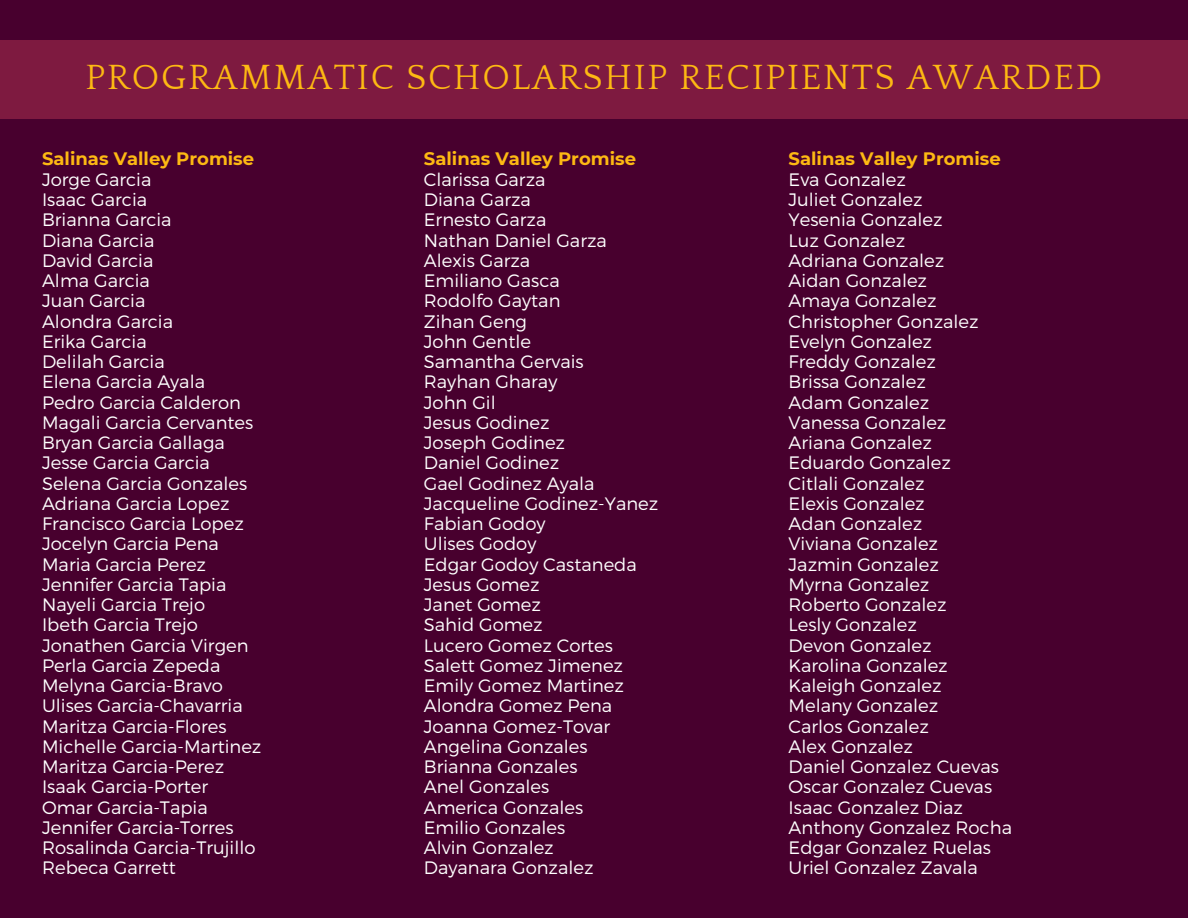
<style>
.page{position:relative;width:1188px;height:918px;background:#48002e}
.page>*{position:absolute;margin:0;border:0;box-sizing:border-box;transform-origin:0 0}
.t1{font:36px "Quattrocento";letter-spacing:.05em;color:#fdb913}
.t2{font:300 18px "Montserrat";color:#fff}
.t3{font:700 18px "Montserrat";color:#fdb913}
</style>
<div class="page">
<div style="left:0;top:40px;width:1188px;height:78px;background:#7e1a40"></div>
<h1 class="t1" style="left:86px;top:58px;width:1018px">PROGRAMMATIC SCHOLARSHIP RECIPIENTS AWARDED</h1>
<p class="t3" style="left:42px;top:147px;width:214px">Salinas Valley Promise</p>
<p class="t2" style="left:42px;top:168px;width:111px">Jorge Garcia</p>
<p class="t2" style="left:42px;top:188px;width:107px">Isaac Garcia</p>
<p class="t2" style="left:42px;top:208px;width:131px">Brianna Garcia</p>
<p class="t2" style="left:42px;top:229px;width:114px">Diana Garcia</p>
<p class="t2" style="left:42px;top:249px;width:113px">David Garcia</p>
<p class="t2" style="left:42px;top:269px;width:109px">Alma Garcia</p>
<p class="t2" style="left:42px;top:289px;width:105px">Juan Garcia</p>
<p class="t2" style="left:42px;top:310px;width:133px">Alondra Garcia</p>
<p class="t2" style="left:42px;top:330px;width:106px">Erika Garcia</p>
<p class="t2" style="left:42px;top:350px;width:124px">Delilah Garcia</p>
<p class="t2" style="left:42px;top:370px;width:165px">Elena Garcia Ayala</p>
<p class="t2" style="left:42px;top:391px;width:200px">Pedro Garcia Calderon</p>
<p class="t2" style="left:42px;top:411px;width:213px">Magali Garcia Cervantes</p>
<p class="t2" style="left:42px;top:431px;width:184px">Bryan Garcia Gallaga</p>
<p class="t2" style="left:42px;top:451px;width:169px">Jesse Garcia Garcia</p>
<p class="t2" style="left:42px;top:472px;width:207px">Selena Garcia Gonzales</p>
<p class="t2" style="left:42px;top:492px;width:189px">Adriana Garcia Lopez</p>
<p class="t2" style="left:42px;top:512px;width:203px">Francisco Garcia Lopez</p>
<p class="t2" style="left:42px;top:532px;width:178px">Jocelyn Garcia Pena</p>
<p class="t2" style="left:42px;top:553px;width:166px">Maria Garcia Perez</p>
<p class="t2" style="left:42px;top:573px;width:186px">Jennifer Garcia Tapia</p>
<p class="t2" style="left:42px;top:593px;width:165px">Nayeli Garcia Trejo</p>
<p class="t2" style="left:42px;top:613px;width:157px">Ibeth Garcia Trejo</p>
<p class="t2" style="left:42px;top:634px;width:208px">Jonathen Garcia Virgen</p>
<p class="t2" style="left:42px;top:654px;width:180px">Perla Garcia Zepeda</p>
<p class="t2" style="left:42px;top:674px;width:182px">Melyna Garcia-Bravo</p>
<p class="t2" style="left:42px;top:694px;width:202px">Ulises Garcia-Chavarria</p>
<p class="t2" style="left:42px;top:715px;width:186px">Maritza Garcia-Flores</p>
<p class="t2" style="left:42px;top:735px;width:221px">Michelle Garcia-Martinez</p>
<p class="t2" style="left:42px;top:755px;width:184px">Maritza Garcia-Perez</p>
<p class="t2" style="left:42px;top:775px;width:168px">Isaak Garcia-Porter</p>
<p class="t2" style="left:42px;top:796px;width:167px">Omar Garcia-Tapia</p>
<p class="t2" style="left:42px;top:816px;width:193px">Jennifer Garcia-Torres</p>
<p class="t2" style="left:42px;top:836px;width:215px">Rosalinda Garcia-Trujillo</p>
<p class="t2" style="left:42px;top:856px;width:135px">Rebeca Garrett</p>
<p class="t3" style="left:424px;top:147px;width:214px">Salinas Valley Promise</p>
<p class="t2" style="left:424px;top:168px;width:123px">Clarissa Garza</p>
<p class="t2" style="left:424px;top:188px;width:109px">Diana Garza</p>
<p class="t2" style="left:424px;top:208px;width:124px">Ernesto Garza</p>
<p class="t2" style="left:424px;top:229px;width:184px">Nathan Daniel Garza</p>
<p class="t2" style="left:424px;top:249px;width:108px">Alexis Garza</p>
<p class="t2" style="left:424px;top:269px;width:137px">Emiliano Gasca</p>
<p class="t2" style="left:424px;top:289px;width:138px">Rodolfo Gaytan</p>
<p class="t2" style="left:424px;top:310px;width:105px">Zihan Geng</p>
<p class="t2" style="left:424px;top:330px;width:109px">John Gentle</p>
<p class="t2" style="left:424px;top:350px;width:161px">Samantha Gervais</p>
<p class="t2" style="left:424px;top:370px;width:135px">Rayhan Gharay</p>
<p class="t2" style="left:424px;top:391px;width:73px">John Gil</p>
<p class="t2" style="left:424px;top:411px;width:127px">Jesus Godinez</p>
<p class="t2" style="left:424px;top:431px;width:143px">Joseph Godinez</p>
<p class="t2" style="left:424px;top:451px;width:137px">Daniel Godinez</p>
<p class="t2" style="left:424px;top:472px;width:172px">Gael Godinez Ayala</p>
<p class="t2" style="left:424px;top:492px;width:236px">Jacqueline Godinez-Yanez</p>
<p class="t2" style="left:424px;top:512px;width:123px">Fabian Godoy</p>
<p class="t2" style="left:424px;top:532px;width:114px">Ulises Godoy</p>
<p class="t2" style="left:424px;top:553px;width:214px">Edgar Godoy Castaneda</p>
<p class="t2" style="left:424px;top:573px;width:117px">Jesus Gomez</p>
<p class="t2" style="left:424px;top:593px;width:118px">Janet Gomez</p>
<p class="t2" style="left:424px;top:613px;width:120px">Sahid Gomez</p>
<p class="t2" style="left:424px;top:634px;width:191px">Lucero Gomez Cortes</p>
<p class="t2" style="left:424px;top:654px;width:201px">Salett Gomez Jimenez</p>
<p class="t2" style="left:424px;top:674px;width:202px">Emily Gomez Martinez</p>
<p class="t2" style="left:424px;top:694px;width:190px">Alondra Gomez Pena</p>
<p class="t2" style="left:424px;top:715px;width:188px">Joanna Gomez-Tovar</p>
<p class="t2" style="left:424px;top:735px;width:165px">Angelina Gonzales</p>
<p class="t2" style="left:424px;top:755px;width:155px">Brianna Gonzales</p>
<p class="t2" style="left:424px;top:775px;width:127px">Anel Gonzales</p>
<p class="t2" style="left:424px;top:796px;width:161px">America Gonzales</p>
<p class="t2" style="left:424px;top:816px;width:143px">Emilio Gonzales</p>
<p class="t2" style="left:424px;top:836px;width:131px">Alvin Gonzalez</p>
<p class="t2" style="left:424px;top:856px;width:171px">Dayanara Gonzalez</p>
<p class="t3" style="left:789px;top:147px;width:214px">Salinas Valley Promise</p>
<p class="t2" style="left:789px;top:168px;width:119px">Eva Gonzalez</p>
<p class="t2" style="left:789px;top:188px;width:136px">Juliet Gonzalez</p>
<p class="t2" style="left:789px;top:208px;width:155px">Yesenia Gonzalez</p>
<p class="t2" style="left:789px;top:229px;width:118px">Luz Gonzalez</p>
<p class="t2" style="left:789px;top:249px;width:157px">Adriana Gonzalez</p>
<p class="t2" style="left:789px;top:269px;width:140px">Aidan Gonzalez</p>
<p class="t2" style="left:789px;top:289px;width:149px">Amaya Gonzalez</p>
<p class="t2" style="left:789px;top:310px;width:192px">Christopher Gonzalez</p>
<p class="t2" style="left:789px;top:330px;width:145px">Evelyn Gonzalez</p>
<p class="t2" style="left:789px;top:350px;width:149px">Freddy Gonzalez</p>
<p class="t2" style="left:789px;top:370px;width:139px">Brissa Gonzalez</p>
<p class="t2" style="left:789px;top:391px;width:142px">Adam Gonzalez</p>
<p class="t2" style="left:789px;top:411px;width:159px">Vanessa Gonzalez</p>
<p class="t2" style="left:789px;top:431px;width:145px">Ariana Gonzalez</p>
<p class="t2" style="left:789px;top:451px;width:164px">Eduardo Gonzalez</p>
<p class="t2" style="left:789px;top:472px;width:137px">Citlali Gonzalez</p>
<p class="t2" style="left:789px;top:492px;width:138px">Elexis Gonzalez</p>
<p class="t2" style="left:789px;top:512px;width:135px">Adan Gonzalez</p>
<p class="t2" style="left:789px;top:532px;width:151px">Viviana Gonzalez</p>
<p class="t2" style="left:789px;top:553px;width:152px">Jazmin Gonzalez</p>
<p class="t2" style="left:789px;top:573px;width:142px">Myrna Gonzalez</p>
<p class="t2" style="left:789px;top:593px;width:160px">Roberto Gonzalez</p>
<p class="t2" style="left:789px;top:613px;width:130px">Lesly Gonzalez</p>
<p class="t2" style="left:789px;top:634px;width:145px">Devon Gonzalez</p>
<p class="t2" style="left:789px;top:654px;width:161px">Karolina Gonzalez</p>
<p class="t2" style="left:789px;top:674px;width:155px">Kaleigh Gonzalez</p>
<p class="t2" style="left:789px;top:694px;width:151px">Melany Gonzalez</p>
<p class="t2" style="left:789px;top:715px;width:142px">Carlos Gonzalez</p>
<p class="t2" style="left:789px;top:735px;width:126px">Alex Gonzalez</p>
<p class="t2" style="left:789px;top:755px;width:212px">Daniel Gonzalez Cuevas</p>
<p class="t2" style="left:789px;top:775px;width:205px">Oscar Gonzalez Cuevas</p>
<p class="t2" style="left:789px;top:796px;width:176px">Isaac Gonzalez Diaz</p>
<p class="t2" style="left:789px;top:816px;width:225px">Anthony Gonzalez Rocha</p>
<p class="t2" style="left:789px;top:836px;width:204px">Edgar Gonzalez Ruelas</p>
<p class="t2" style="left:789px;top:856px;width:191px">Uriel Gonzalez Zavala</p>
</div>
